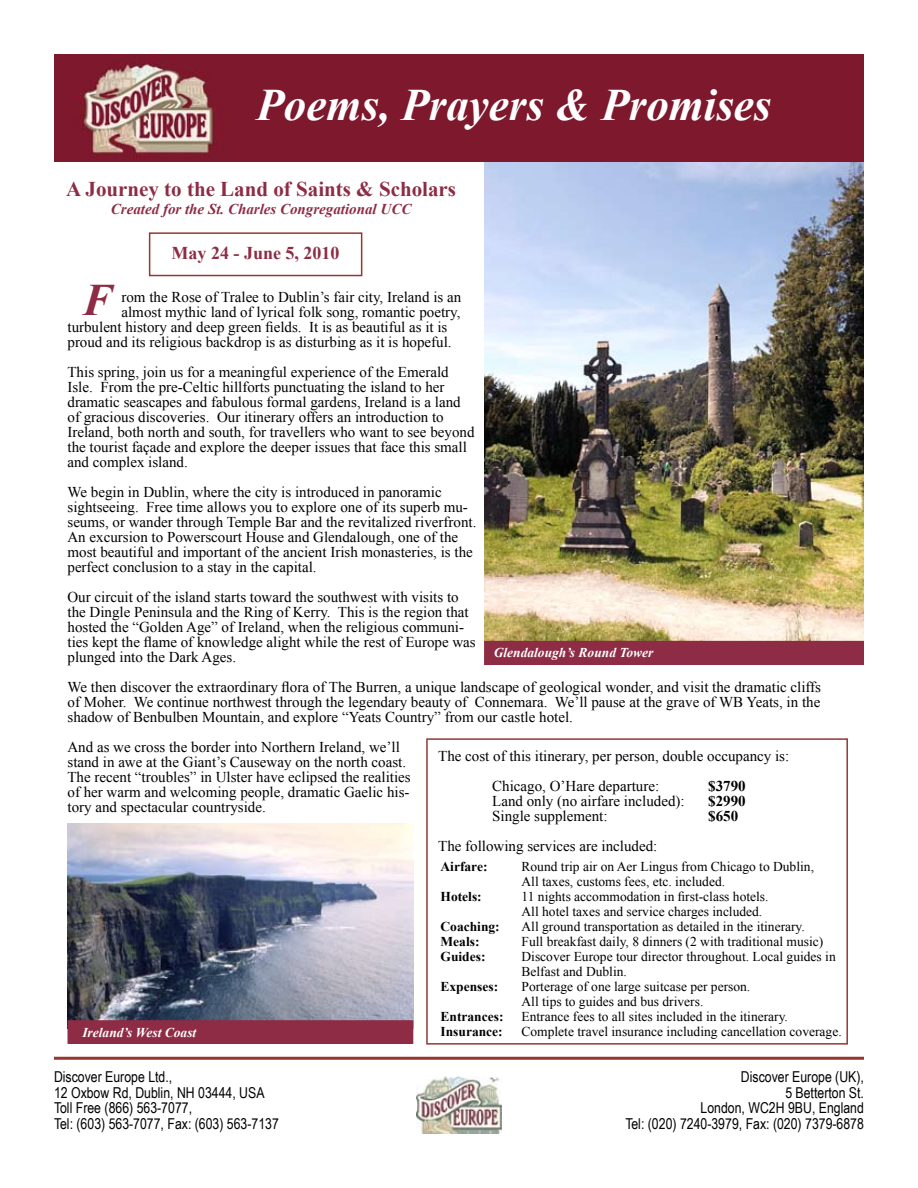
<style>
.page{position:relative;width:918px;height:1188px;background:#fff}
.page>*{position:absolute;margin:0;border:0;box-sizing:border-box;transform-origin:0 0}
.t1{font:italic 700 45px "Times New Roman";color:#fff}
.t2{font:italic 700 45px "Times New Roman";color:#8d2c44}
.t3{font:700 21px "Times New Roman";color:#8d2c44}
.t4{font:700 18px "Times New Roman";color:#8d2c44}
.t5{font:15px/15px "Times New Roman";color:#000}
.t6{font:15px/15.8px "Arial Narrow";color:#000}
.t7{font:italic 700 15px "Times New Roman";color:#8d2c44}
.t8{font:700 15px "Times New Roman";color:#000}
.t9{font:13.5px/15px "Times New Roman";color:#000}
.t10{font:700 13.5px "Times New Roman";color:#000}
.t11{font:italic 700 13.5px "Times New Roman";color:#fff}
</style>
<div class="page">
<img style="left:484px;top:162px;width:380px;height:479px">
<div style="left:485px;top:642px;width:378px;height:22px;background:#8d2c44"></div>
<div style="left:484px;top:641px;width:380px;height:24px;border:2px solid #8d2c44"></div>
<img style="left:417px;top:1076px;width:84px;height:58px">
<hr style="left:54px;top:1057px;width:810px;height:3px;background:#943731">
<div style="left:426px;top:738px;width:422px;height:307px;border:2px solid #943731"></div>
<img style="left:54px;top:54px;width:810px;height:108px">
<img style="left:68px;top:824px;width:345px;height:196px">
<div style="left:68px;top:1021px;width:345px;height:22px;background:#8d2c44"></div>
<div style="left:68px;top:1020px;width:345px;height:24px;border:2px solid #8d2c44"></div>
<div style="left:149px;top:232px;width:213px;height:44px;border:2px solid #943731"></div>
<h1 class="t1" style="left:256px;top:73px;width:516px">Poems, Prayers &amp; Promises</h1>
<h2 class="t3" style="left:66px;top:174px;width:391px">A Journey to the Land of Saints &amp; Scholars</h2>
<p class="t7" style="left:111px;top:198px;width:302px">Created for the St. Charles Congregational UCC</p>
<p class="t4" style="left:172px;top:240px;width:169px">May 24 - June 5, 2010</p>
<h1 class="t2" style="left:82px;top:269px;width:32px">F</h1>
<p class="t5" style="left:122px;top:289px;width:341px">rom the Rose of Tralee to Dublin’s fair city, Ireland is an</p>
<p class="t5" style="left:122px;top:304px;width:340px">almost mythic land of lyrical folk song, romantic poetry,</p>
<p class="t5" style="left:68px;top:319px;width:381px">turbulent history and deep green fields. It is as beautiful as it is</p>
<p class="t5" style="left:68px;top:334px;width:386px">proud and its religious backdrop is as disturbing as it is hopeful.</p>
<p class="t5" style="left:68px;top:364px;width:409px">This spring, join us for a meaningful experience of the Emerald Isle. From the pre-Celtic hillforts punctuating the island to her dramatic seascapes and fabulous formal gardens, Ireland is a land of gracious discoveries. Our itinerary offers an introduction to Ireland, both north and south, for travellers who want to see beyond the tourist façade and explore the deeper issues that face this small and complex island.</p>
<p class="t5" style="left:68px;top:484px;width:411px">We begin in Dublin, where the city is introduced in panoramic sightseeing. Free time allows you to explore one of its superb mu&shy;seums, or wander through Temple Bar and the revitalized riverfront.<br>An excursion to Powerscourt House and Glendalough, one of the most beautiful and important of the ancient Irish monasteries, is the perfect conclusion to a stay in the capital.</p>
<p class="t5" style="left:68px;top:589px;width:410px">Our circuit of the island starts toward the southwest with visits to the Dingle Peninsula and the Ring of Kerry. This is the region that hosted the “Golden Age” of Ireland, when the religious communi&shy;ties kept the flame of knowledge alight while the rest of Europe was plunged into the Dark Ages.</p>
<p class="t5" style="left:68px;top:679px;width:755px;text-align:justify">We then discover the extraordinary flora of The Burren, a unique landscape of geological wonder, and visit the dramatic cliffs of Moher. We continue northwest through the legendary beauty of Connemara. We’ll pause at the grave of WB Yeats, in the shadow of Benbulben Mountain, and explore “Yeats Country” from our castle hotel.</p>
<p class="t5" style="left:68px;top:739px;width:345px">And as we cross the border into Northern Ireland, we’ll stand in awe at the Giant’s Causeway on the north coast.<br>The recent “troubles” in Ulster have eclipsed the realities of her warm and welcoming people, dramatic Gaelic his&shy;tory and spectacular countryside.</p>
<p class="t11" style="left:494px;top:644px;width:161px">Glendalough’s Round Tower</p>
<p class="t5" style="left:492px;top:740px;width:299px;line-height:30px;text-indent:-54px">The cost of this itinerary, per person, double occupancy is:<br>Chicago, O’Hare departure:</p>
<p class="t8" style="left:708px;top:775px;width:39px">$3790</p>
<p class="t5" style="left:492px;top:793px;width:194px">Land only (no airfare included):</p>
<p class="t8" style="left:708px;top:790px;width:39px">$2990</p>
<p class="t5" style="left:492px;top:808px;width:117px">Single supplement:</p>
<p class="t8" style="left:708px;top:805px;width:31px">$650</p>
<p class="t5" style="left:438px;top:838px;width:221px">The following services are included:</p>
<p class="t10" style="left:441px;top:858px;width:48px">Airfare:</p>
<p class="t9" style="left:522px;top:859px;width:294px">Round trip air on Aer Lingus from Chicago to Dublin,<br>All taxes, customs fees, etc. included.</p>
<p class="t10" style="left:441px;top:888px;width:43px">Hotels:</p>
<p class="t9" style="left:522px;top:889px;width:248px">11 nights accommodation in first-class hotels.<br>All hotel taxes and service charges included.</p>
<p class="t10" style="left:441px;top:918px;width:61px">Coaching:</p>
<p class="t9" style="left:522px;top:919px;width:285px">All ground transportation as detailed in the itinerary.</p>
<p class="t10" style="left:441px;top:933px;width:40px">Meals:</p>
<p class="t9" style="left:522px;top:934px;width:303px">Full breakfast daily, 8 dinners (2 with traditional music)</p>
<p class="t10" style="left:441px;top:948px;width:47px">Guides:</p>
<p class="t9" style="left:522px;top:949px;width:316px">Discover Europe tour director throughout. Local guides in<br>Belfast and Dublin.</p>
<p class="t10" style="left:441px;top:978px;width:59px">Expenses:</p>
<p class="t9" style="left:522px;top:979px;width:230px">Porterage of one large suitcase per person.<br>All tips to guides and bus drivers.</p>
<p class="t10" style="left:441px;top:1008px;width:64px">Entrances:</p>
<p class="t9" style="left:522px;top:1009px;width:268px">Entrance fees to all sites included in the itinerary.</p>
<p class="t11" style="left:82px;top:1023px;width:116px">Ireland’s West Coast</p>
<p class="t10" style="left:441px;top:1023px;width:64px">Insurance:</p>
<p class="t9" style="left:522px;top:1024px;width:322px">Complete travel insurance including cancellation coverage.</p>
<p class="t6" style="left:54px;top:1068px;width:226px">Discover Europe Ltd.,<br>12 Oxbow Rd, Dublin, NH 03444, USA<br>Toll Free (866) 563-7077,<br>Tel: (603) 563-7077, Fax: (603) 563-7137</p>
<p class="t6" style="left:625px;top:1068px;width:240px;text-align:right">Discover Europe (UK),<br>5 Betterton St.<br>London, WC2H 9BU, England<br>Tel: (020) 7240-3979, Fax: (020) 7379-6878</p>
</div>
